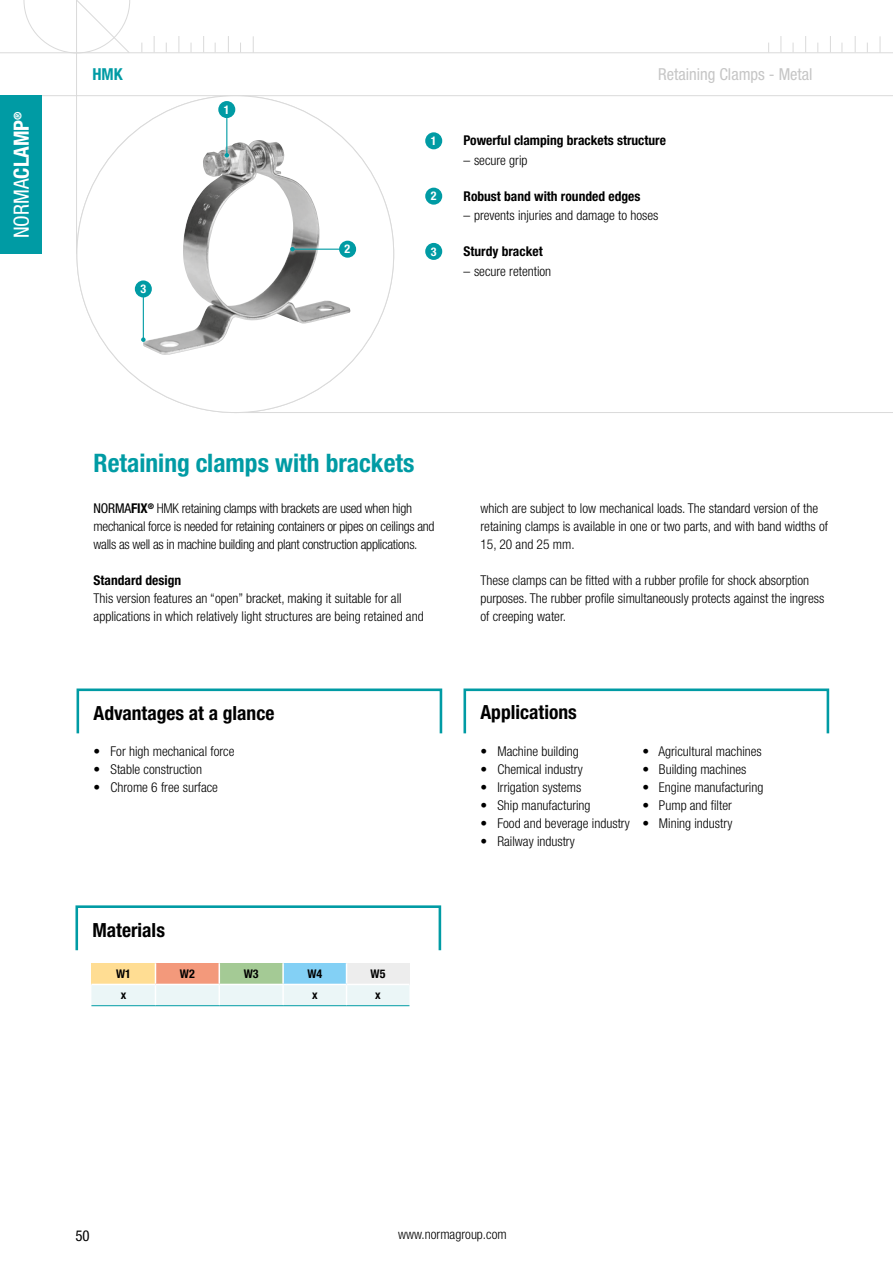
<style>
.page{position:relative;width:893px;height:1263px;background:#fff}
.page>*{position:absolute;margin:0;border:0;box-sizing:border-box;transform-origin:0 0}
.t1{font:700 condensed 25.5px "Helvetica Neue LT Pro";color:#009ba4}
.t2{font:condensed 21px "Helvetica Neue LT Pro";color:#fff}
.t3{font:700 condensed 19.5px "Helvetica Neue LT Pro";color:#000}
.t4{font:condensed 16.5px "Helvetica Neue LT Pro";color:#c6c6c6}
.t5{font:700 condensed 16.5px "Helvetica Neue LT Pro";color:#009ba4}
.t6{font:condensed 15px "Helvetica Neue LT Pro";color:#000}
.t7{font:300 condensed 13.5px/18px "Helvetica Neue LT Pro";color:#000}
.t8{font:300 condensed 13.5px/18px "Helvetica Neue LT Pro";letter-spacing:-.02em;color:#000}
.t9{font:700 condensed 13.5px "Helvetica Neue LT Pro";color:#000}
.t10{font:700 condensed 12px "Helvetica Neue LT Pro";color:#000}
.t11{font:700 condensed 12px "Helvetica Neue LT Pro";color:#fff}
.s1{font-weight:700}
.s2{font-weight:400}
</style>
<div class="page">
<hr style="left:0;top:95px;width:893px;height:1px;background:#dadada">
<hr style="left:234px;top:412px;width:659px;height:1px;background:#dadada">
<svg style="left:780px;top:36px;width:1px;height:16px"></svg>
<svg style="left:805px;top:36px;width:1px;height:16px"></svg>
<svg style="left:830px;top:36px;width:1px;height:16px"></svg>
<svg style="left:855px;top:36px;width:1px;height:16px"></svg>
<svg style="left:880px;top:36px;width:1px;height:16px"></svg>
<hr style="left:0;top:52px;width:893px;height:1px;background:#dadada">
<hr style="left:76px;top:0;width:1px;height:254px;background:#dadada">
<svg style="left:24px;top:0;width:106px;height:54px"></svg>
<svg style="left:154px;top:36px;width:1px;height:16px"></svg>
<svg style="left:179px;top:36px;width:1px;height:16px"></svg>
<svg style="left:203px;top:36px;width:1px;height:16px"></svg>
<svg style="left:228px;top:36px;width:1px;height:16px"></svg>
<svg style="left:253px;top:36px;width:1px;height:16px"></svg>
<div style="left:0;top:95px;width:42px;height:159px;background:#009ba4"></div>
<div style="left:425px;top:132px;width:17px;height:17px;background:#009ba4;border-radius:50%"></div>
<div style="left:425px;top:188px;width:17px;height:17px;background:#009ba4;border-radius:50%"></div>
<div style="left:77px;top:688px;width:365px;height:47px;border:3px solid #009ba4"></div>
<div style="left:463px;top:688px;width:366px;height:47px;border:3px solid #009ba4"></div>
<svg style="left:91px;top:963px;width:318px;height:42px;background:#dde1d5"></svg>
<hr style="left:91px;top:984px;width:64px;height:1px;background:#fff">
<hr style="left:155px;top:984px;width:64px;height:1px;background:#fff">
<hr style="left:219px;top:984px;width:64px;height:1px;background:#fff">
<hr style="left:283px;top:984px;width:64px;height:1px;background:#fff">
<hr style="left:347px;top:984px;width:62px;height:1px;background:#fff">
<hr style="left:91px;top:1005px;width:64px;height:1px;background:#009ba4">
<hr style="left:155px;top:1005px;width:64px;height:1px;background:#009ba4">
<hr style="left:219px;top:1005px;width:64px;height:1px;background:#009ba4">
<hr style="left:283px;top:1005px;width:64px;height:1px;background:#009ba4">
<hr style="left:347px;top:1005px;width:62px;height:1px;background:#009ba4">
<div style="left:425px;top:243px;width:17px;height:17px;background:#009ba4;border-radius:50%"></div>
<div style="left:75px;top:905px;width:366px;height:46px;border:3px solid #009ba4"></div>
<img style="left:144px;top:140px;width:207px;height:215px">
<svg style="left:220px;top:116px;width:13px;height:46px"></svg>
<hr style="left:226px;top:114px;width:1px;height:41px;background:#009ba4">
<svg style="left:225px;top:147px;width:6px;height:11px"></svg>
<div style="left:218px;top:101px;width:17px;height:17px;background:#009ba4;border-radius:50%"></div>
<svg style="left:286px;top:243px;width:55px;height:13px"></svg>
<hr style="left:292px;top:249px;width:51px;height:1px;background:#009ba4">
<svg style="left:290px;top:247px;width:5px;height:4px"></svg>
<div style="left:339px;top:241px;width:17px;height:17px;background:#009ba4;border-radius:50%"></div>
<svg style="left:137px;top:295px;width:13px;height:51px"></svg>
<hr style="left:143px;top:289px;width:1px;height:51px;background:#009ba4">
<svg style="left:141px;top:337px;width:5px;height:5px"></svg>
<div style="left:135px;top:280px;width:17px;height:17px;background:#009ba4;border-radius:50%"></div>
<h2 class="t2" style="left:9px;top:238px;width:129px;rotate:-90deg">NORMA<span class="s1">CLAMP</span><sup>®</sup></h2>
<p class="t5" style="left:92px;top:64px;width:32px">HMK</p>
<p class="t4" style="left:658px;top:65px;width:156px">Retaining Clamps - Metal</p>
<p class="t11" style="left:140px;top:282px;width:7px">3</p>
<p class="t11" style="left:224px;top:102px;width:7px">1</p>
<p class="t11" style="left:345px;top:242px;width:7px">2</p>
<p class="t11" style="left:431px;top:134px;width:7px">1</p>
<p class="t11" style="left:431px;top:189px;width:7px">2</p>
<p class="t11" style="left:431px;top:244px;width:7px">3</p>
<p class="t9" style="left:463px;top:132px;width:204px">Powerful clamping brackets structure</p>
<p class="t7" style="left:463px;top:151px;width:66px">– secure grip</p>
<p class="t9" style="left:463px;top:188px;width:178px">Robust band with rounded edges</p>
<p class="t7" style="left:463px;top:206px;width:196px">– prevents injuries and damage to hoses</p>
<p class="t9" style="left:463px;top:243px;width:81px">Sturdy bracket</p>
<p class="t7" style="left:463px;top:262px;width:89px">– secure retention</p>
<h1 class="t1" style="left:94px;top:447px;width:322px">Retaining clamps with brackets</h1>
<p class="t8" style="left:94px;top:500px;width:343px"><span class="s2">NORMA</span><span class="s1">FIX</span><sup>®</sup> HMK retaining clamps with brackets are used when high mechanical force is needed for retaining containers or pipes on ceilings and walls as well as in machine building and plant construction applications.</p>
<p class="t9" style="left:94px;top:572px;width:89px">Standard design</p>
<p class="t7" style="left:94px;top:590px;width:332px">This version features an “open” bracket, making it suitable for all applications in which relatively light structures are being retained and</p>
<h3 class="t3" style="left:94px;top:701px;width:182px">Advantages at a glance</h3>
<p class="t7" style="left:94px;top:742px;width:142px">• For high mechanical force</p>
<p class="t7" style="left:94px;top:760px;width:110px">• Stable construction</p>
<p class="t7" style="left:94px;top:778px;width:126px">• Chrome 6 free surface</p>
<h3 class="t3" style="left:92px;top:918px;width:74px">Materials</h3>
<p class="t10" style="left:116px;top:966px;width:16px">W1</p>
<p class="t10" style="left:180px;top:966px;width:16px">W2</p>
<p class="t10" style="left:244px;top:966px;width:16px">W3</p>
<p class="t10" style="left:307px;top:966px;width:16px">W4</p>
<p class="t10" style="left:371px;top:966px;width:16px">W5</p>
<p class="t10" style="left:121px;top:988px;width:7px">x</p>
<p class="t10" style="left:312px;top:988px;width:7px">x</p>
<p class="t10" style="left:375px;top:988px;width:7px">x</p>
<p class="t7" style="left:480px;top:500px;width:349px">which are subject to low mechanical loads. The standard version of the retaining clamps is available in one or two parts, and with band widths of<br>15, 20 and 25 mm.</p>
<p class="t7" style="left:480px;top:572px;width:345px">These clamps can be fitted with a rubber profile for shock absorption purposes. The rubber profile simultaneously protects against the ingress of creeping water.</p>
<h3 class="t3" style="left:480px;top:701px;width:98px">Applications</h3>
<p class="t7" style="left:480px;top:742px;width:100px">• Machine building</p>
<p class="t7" style="left:642px;top:742px;width:121px">• Agricultural machines</p>
<p class="t7" style="left:480px;top:760px;width:104px">• Chemical industry</p>
<p class="t7" style="left:642px;top:760px;width:105px">• Building machines</p>
<p class="t7" style="left:480px;top:778px;width:103px">• Irrigation systems</p>
<p class="t7" style="left:642px;top:778px;width:122px">• Engine manufacturing</p>
<p class="t7" style="left:480px;top:796px;width:112px">• Ship manufacturing</p>
<p class="t7" style="left:642px;top:796px;width:91px">• Pump and filter</p>
<p class="t7" style="left:480px;top:814px;width:253px">• Food and beverage industry • Mining industry</p>
<p class="t7" style="left:480px;top:832px;width:96px">• Railway industry</p>
<p class="t6" style="left:75px;top:1227px;width:16px">50</p>
<p class="t7" style="left:398px;top:1225px;width:110px">www.normagroup.com</p>
</div>
